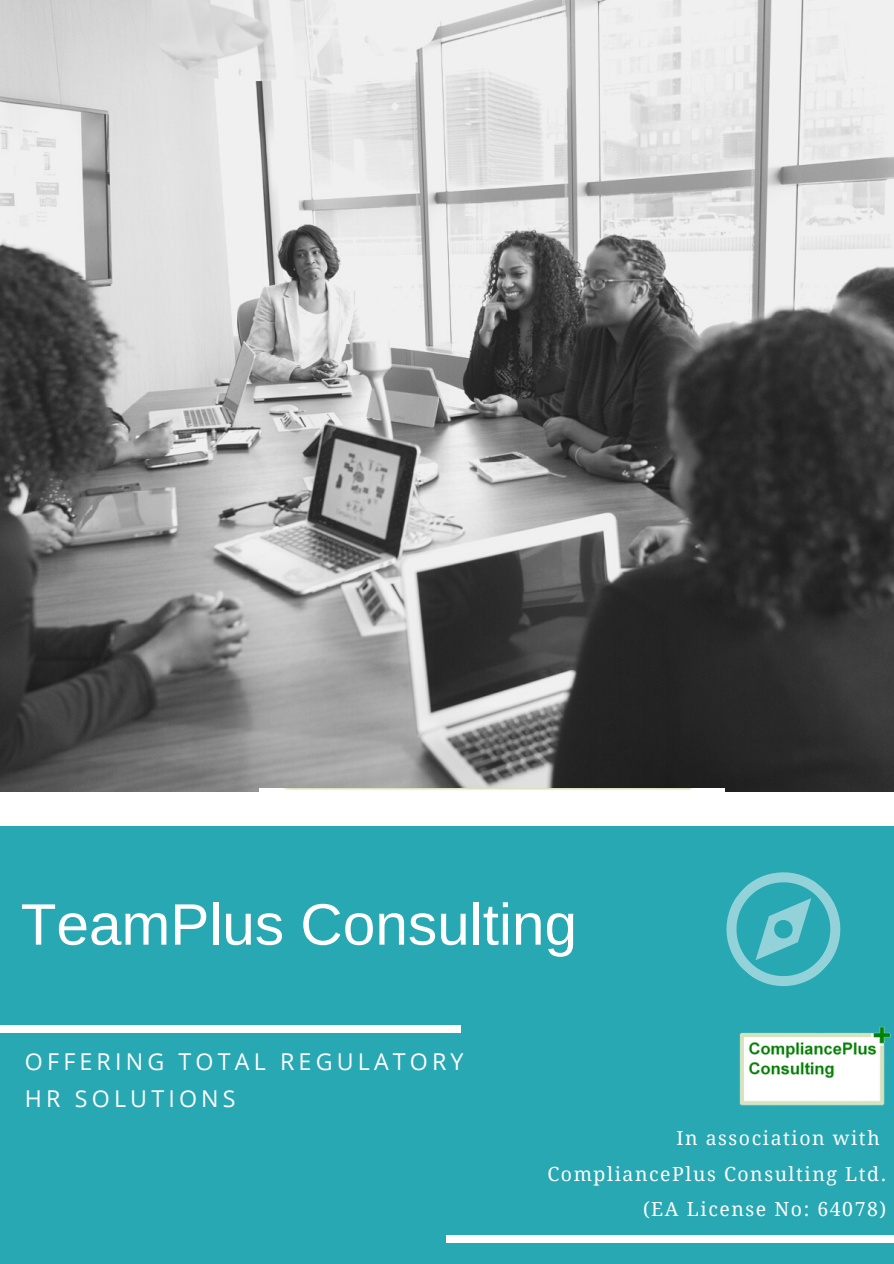
<style>
.page{position:relative;width:894px;height:1264px;background:#fff}
.page>*{position:absolute;margin:0;border:0;box-sizing:border-box;transform-origin:0 0}
.t1{font:58.5px "Arimo";color:#fff}
.t2{font:23.25px "Open Sans";letter-spacing:.18em;color:#fff}
.t3{font:19.5px "Droid Serif";letter-spacing:.08em;color:#fff}
</style>
<div class="page">
<div style="left:0;top:0;width:893px;height:1263px;background:#28a8b3"></div>
<img style="left:0;top:0;width:893px;height:792px">
<svg style="left:726px;top:872px;width:115px;height:114px"></svg>
<div style="left:0;top:792px;width:893px;height:34px;background:#fff"></div>
<div style="left:0;top:1025px;width:461px;height:7px;background:#fff"></div>
<div style="left:445px;top:1235px;width:448px;height:8px;background:#fff"></div>
<img style="left:739px;top:1026px;width:152px;height:80px">
<img style="left:259px;top:788px;width:465px;height:4px">
<p class="t1" style="left:21px;top:891px;width:557px">TeamPlus Consulting</p>
<p class="t2" style="left:25px;top:1044px;width:440px">OFFERING TOTAL REGULATORY</p>
<p class="t2" style="left:25px;top:1082px;width:212px">HR SOLUTIONS</p>
<p class="t3" style="left:676px;top:1127px;width:205px">In association with</p>
<p class="t3" style="left:547px;top:1162px;width:340px">CompliancePlus Consulting Ltd.</p>
<p class="t3" style="left:642px;top:1198px;width:245px">(EA License No: 64078)</p>
</div>
